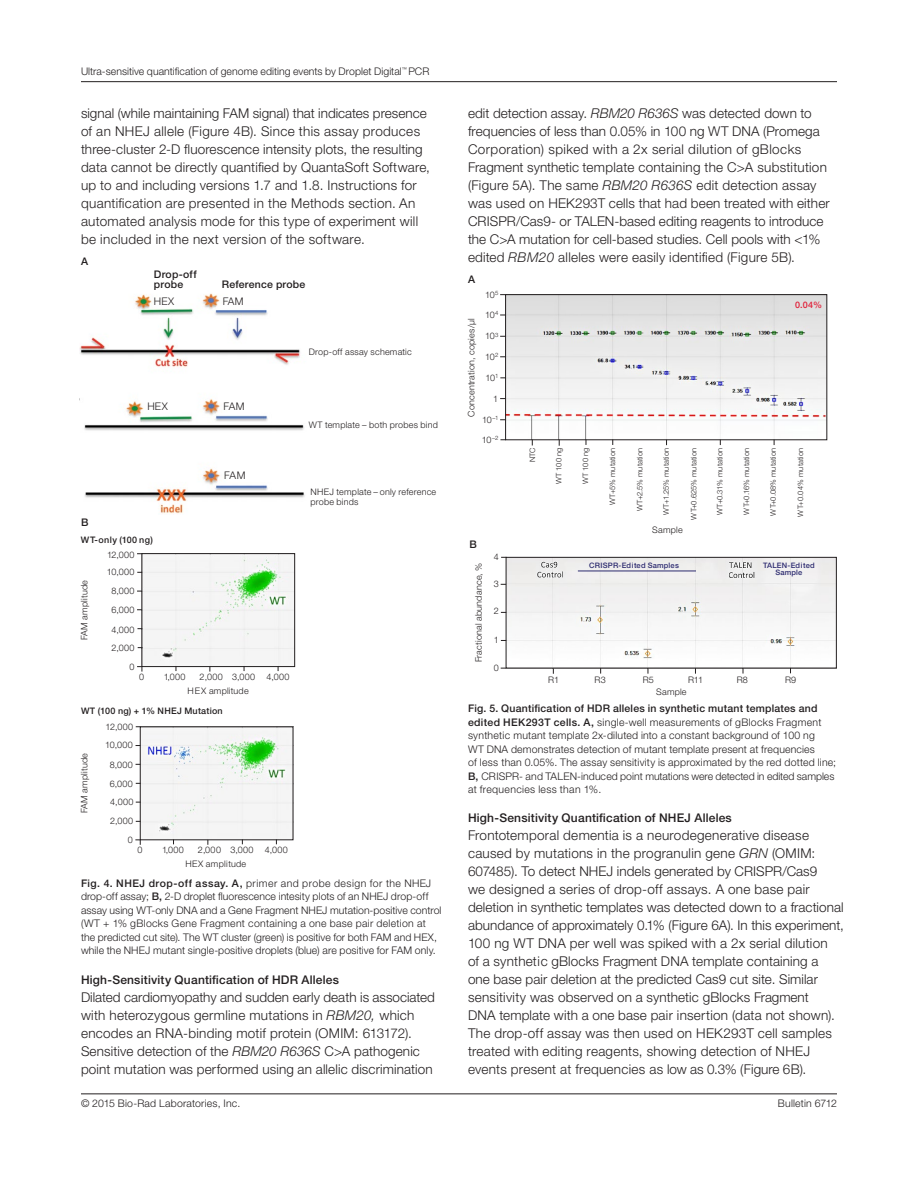
<style>
.page{position:relative;width:918px;height:1188px;background:#fff}
.page>*{position:absolute;margin:0;border:0;box-sizing:border-box;transform-origin:0 0}
.t1{font:300 13.5px/18px "Helvetica Neue LT Std";letter-spacing:.01em;color:#231f20}
.t2{font:500 12px "Helvetica Neue LT Std";letter-spacing:.015em;color:#231f20}
.t3{font:300 10.5px/13.5px "Helvetica Neue LT Std";letter-spacing:.01em;color:#231f20}
.t4{font:500 10.5px/10.5px "Helvetica Neue LT Std";letter-spacing:.02em;color:#231f20}
.t5{font:300 9px/10.8px "Helvetica Neue LT Std";letter-spacing:.025em;color:#231f20}
.t6{font:500 9px "Helvetica Neue LT Std";letter-spacing:.025em;color:#231f20}
.t7{font:500 9px "Helvetica Neue LT Std";letter-spacing:.045em;color:#231f20}
.t8{font:500 9px "Helvetica Neue LT Std";color:#e11e37}
.t9{font:300 7.5px "Helvetica Neue LT Std";letter-spacing:.02em;color:#231f20}
.t10{font:500 7.5px/7.5px "Helvetica Neue LT Std";letter-spacing:.025em;color:#2c2a6f;text-align:center}
.s1{font-weight:500}
.s2{font-style:italic}
</style>
<div class="page">
<hr style="left:81px;top:1094px;width:756px;height:1px;background:#231f20">
<hr style="left:81px;top:81px;width:756px;height:1px;background:#231f20">
<img style="left:79px;top:293px;width:226px;height:221px">
<img style="left:144px;top:555px;width:149px;height:110px">
<div style="left:142px;top:553px;width:153px;height:114px;border:1px solid #231f20"></div>
<svg style="left:137px;top:666px;width:6px;height:6px"></svg>
<img style="left:142px;top:729px;width:149px;height:109px">
<svg style="left:135px;top:840px;width:6px;height:5px"></svg>
<img style="left:507px;top:296px;width:318px;height:142px">
<div style="left:505px;top:294px;width:322px;height:146px;border:1px solid #231f20"></div>
<img style="left:508px;top:559px;width:327px;height:107px">
<div style="left:506px;top:557px;width:331px;height:111px;border:1px solid #231f20"></div>
<hr style="left:578px;top:571px;width:118px;height:1px;background:#2c2a6f">
<p class="t3" style="left:81px;top:64px;width:350px">Ultra-sensitive quantification of genome editing events by Droplet Digital<sup>™</sup> PCR</p>
<p class="t1" style="left:81px;top:104px;width:351px">signal (while maintaining FAM signal) that indicates presence of an NHEJ allele (Figure 4B). Since this assay produces three-cluster 2-D fluorescence intensity plots, the resulting data cannot be directly quantified by QuantaSoft Software, up to and including versions 1.7 and 1.8. Instructions for quantification are presented in the Methods section. An automated analysis mode for this type of experiment will be included in the next version of the software.</p>
<p class="t4" style="left:81px;top:256px;width:9px">A</p>
<p class="t4" style="left:154px;top:269px;width:44px">Drop-off probe</p>
<p class="t4" style="left:222px;top:279px;width:85px">Reference probe</p>
<p class="t3" style="left:154px;top:294px;width:22px">HEX</p>
<p class="t4" style="left:81px;top:516px;width:9px">B</p>
<p class="t3" style="left:147px;top:399px;width:22px">HEX</p>
<p class="t7" style="left:81px;top:535px;width:74px">WT-only (100 ng)</p>
<p class="t5" style="left:107px;top:549px;width:29px">12,000</p>
<p class="t5" style="left:79px;top:640px;width:62px;rotate:-90deg">FAM amplitude</p>
<p class="t5" style="left:107px;top:566px;width:29px">10,000</p>
<p class="t5" style="left:111px;top:586px;width:25px">8,000</p>
<p class="t5" style="left:111px;top:604px;width:25px">6,000</p>
<p class="t5" style="left:112px;top:624px;width:25px">4,000</p>
<p class="t5" style="left:112px;top:642px;width:25px">2,000</p>
<p class="t5" style="left:130px;top:661px;width:7px">0</p>
<p class="t3" style="left:223px;top:294px;width:22px">FAM</p>
<p class="t3" style="left:224px;top:399px;width:22px">FAM</p>
<p class="t3" style="left:224px;top:469px;width:23px">FAM</p>
<p class="t5" style="left:139px;top:671px;width:7px">0</p>
<p class="t5" style="left:164px;top:671px;width:23px">1,000</p>
<p class="t5" style="left:200px;top:671px;width:91px">2,000 3,000 4,000</p>
<p class="t5" style="left:188px;top:685px;width:63px">HEX amplitude</p>
<p class="t6" style="left:81px;top:706px;width:143px">WT (100 ng) + 1% NHEJ Mutation</p>
<p class="t5" style="left:106px;top:721px;width:29px">12,000</p>
<p class="t5" style="left:79px;top:813px;width:62px;rotate:-90deg">FAM amplitude</p>
<p class="t5" style="left:105px;top:740px;width:29px">10,000</p>
<p class="t5" style="left:110px;top:759px;width:25px">8,000</p>
<p class="t5" style="left:110px;top:778px;width:25px">6,000</p>
<p class="t5" style="left:110px;top:796px;width:25px">4,000</p>
<p class="t5" style="left:110px;top:816px;width:25px">2,000</p>
<p class="t5" style="left:128px;top:835px;width:7px">0</p>
<p class="t5" style="left:138px;top:844px;width:7px">0</p>
<p class="t5" style="left:162px;top:844px;width:23px">1,000</p>
<p class="t5" style="left:198px;top:844px;width:91px">2,000 3,000 4,000</p>
<p class="t5" style="left:186px;top:858px;width:62px">HEX amplitude</p>
<p class="t5" style="left:309px;top:346px;width:104px">Drop-off assay schematic</p>
<p class="t5" style="left:309px;top:420px;width:131px">WT template – both probes bind</p>
<p class="t5" style="left:310px;top:486px;width:127px">NHEJ template – only reference probe binds</p>
<p class="t3" style="left:81px;top:876px;width:362px"><span class="s1">Fig. 4. NHEJ drop-off assay. A,</span> primer and probe design for the NHEJ drop-off assay; <span class="s1">B,</span> 2-D droplet fluorescence intesity plots of an NHEJ drop-off assay using WT-only DNA and a Gene Fragment NHEJ mutation-positive control (WT + 1% gBlocks Gene Fragment containing a one base pair deletion at the predicted cut site). The WT cluster (green) is positive for both FAM and HEX, while the NHEJ mutant single-positive droplets (blue) are positive for FAM only.</p>
<p class="t2" style="left:81px;top:972px;width:260px">High-Sensitivity Quantification of HDR Alleles</p>
<p class="t1" style="left:81px;top:988px;width:356px">Dilated cardiomyopathy and sudden early death is associated with heterozygous germline mutations in <span class="s2">RBM20,</span> which encodes an RNA-binding motif protein (OMIM: 613172).<br>Sensitive detection of the <span class="s2">RBM20 R636S</span> C&gt;A pathogenic point mutation was performed using an allelic discrimination</p>
<p class="t1" style="left:468px;top:104px;width:363px">edit detection assay. <span class="s2">RBM20 R636S</span> was detected down to frequencies of less than 0.05% in 100 ng WT DNA (Promega Corporation) spiked with a 2x serial dilution of gBlocks Fragment synthetic template containing the C&gt;A substitution (Figure 5A). The same <span class="s2">RBM20 R636S</span> edit detection assay was used on HEK293T cells that had been treated with either CRISPR/Cas9- or TALEN-based editing reagents to introduce the C&gt;A mutation for cell-based studies. Cell pools with &lt;1% edited <span class="s2">RBM20</span> alleles were easily identified (Figure 5B).</p>
<p class="t4" style="left:468px;top:274px;width:9px">A</p>
<p class="t5" style="left:485px;top:289px;width:15px">10<sup>5</sup></p>
<p class="t5" style="left:485px;top:309px;width:15px">10<sup>4</sup></p>
<p class="t5" style="left:485px;top:331px;width:15px">10<sup>3</sup></p>
<p class="t5" style="left:485px;top:351px;width:15px">10<sup>2</sup></p>
<p class="t5" style="left:485px;top:372px;width:14px">10<sup>1</sup></p>
<p class="t5" style="left:493px;top:393px;width:7px">1</p>
<p class="t5" style="left:482px;top:414px;width:18px">10<sup>–1</sup></p>
<p class="t5" style="left:482px;top:434px;width:18px">10<sup>–2</sup></p>
<p class="t5" style="left:466px;top:417px;width:100px;rotate:-90deg">Concentration, copies/μl</p>
<p class="t4" style="left:470px;top:539px;width:9px">B</p>
<p class="t5" style="left:473px;top:662px;width:101px;rotate:-90deg">Fractional abundance, %</p>
<p class="t5" style="left:494px;top:552px;width:7px">4</p>
<p class="t5" style="left:494px;top:578px;width:7px">3</p>
<p class="t5" style="left:494px;top:606px;width:7px">2</p>
<p class="t5" style="left:494px;top:634px;width:7px">1</p>
<p class="t5" style="left:494px;top:662px;width:7px">0</p>
<p class="t8" style="left:795px;top:300px;width:28px">0.04%</p>
<p class="t9" style="left:528px;top:462px;width:16px;rotate:-90deg">NTC</p>
<p class="t9" style="left:554px;top:484px;width:38px;rotate:-90deg">WT 100 ng</p>
<p class="t9" style="left:581px;top:484px;width:38px;rotate:-90deg">WT 100 ng</p>
<p class="t9" style="left:608px;top:505px;width:59px;rotate:-90deg">WT+5% mutation</p>
<p class="t9" style="left:635px;top:511px;width:65px;rotate:-90deg">WT+2.5% mutation</p>
<p class="t9" style="left:662px;top:515px;width:69px;rotate:-90deg">WT+1.25% mutation</p>
<p class="t9" style="left:689px;top:520px;width:74px;rotate:-90deg">WT+0.625% mutation</p>
<p class="t9" style="left:715px;top:515px;width:69px;rotate:-90deg">WT+0.31% mutation</p>
<p class="t9" style="left:742px;top:515px;width:68px;rotate:-90deg">WT+0.16% mutation</p>
<p class="t9" style="left:769px;top:516px;width:70px;rotate:-90deg">WT+0.08% mutation</p>
<p class="t9" style="left:796px;top:517px;width:70px;rotate:-90deg">WT+0.04% mutation</p>
<p class="t5" style="left:652px;top:524px;width:32px">Sample</p>
<p class="t10" style="left:589px;top:561px;width:91px">CRISPR-Edited Samples</p>
<p class="t10" style="left:763px;top:561px;width:53px">TALEN-Edited<br>Sample</p>
<p class="t5" style="left:548px;top:674px;width:12px">R1</p>
<p class="t5" style="left:595px;top:674px;width:13px">R3</p>
<p class="t5" style="left:643px;top:674px;width:13px">R5</p>
<p class="t5" style="left:688px;top:674px;width:17px">R11</p>
<p class="t5" style="left:737px;top:674px;width:13px">R8</p>
<p class="t5" style="left:785px;top:674px;width:13px">R9</p>
<p class="t5" style="left:656px;top:687px;width:32px">Sample</p>
<p class="t3" style="left:468px;top:701px;width:370px"><span class="s1">Fig. 5. Quantification of HDR alleles in synthetic mutant templates and edited HEK293T cells. A,</span> single-well measurements of gBlocks Fragment synthetic mutant template 2x-diluted into a constant background of 100 ng<br>WT DNA demonstrates detection of mutant template present at frequencies<br>of less than 0.05%. The assay sensitivity is approximated by the red dotted line; <span class="s1">B,</span> CRISPR- and TALEN-induced point mutations were detected in edited samples at frequencies less than 1%.</p>
<p class="t2" style="left:468px;top:810px;width:265px">High-Sensitivity Quantification of NHEJ Alleles</p>
<p class="t1" style="left:468px;top:825px;width:377px">Frontotemporal dementia is a neurodegenerative disease caused by mutations in the progranulin gene <span class="s2">GRN</span> (OMIM:<br>607485). To detect NHEJ indels generated by CRISPR/Cas9<br>we designed a series of drop-off assays. A one base pair deletion in synthetic templates was detected down to a fractional abundance of approximately 0.1% (Figure 6A). In this experiment, 100 ng WT DNA per well was spiked with a 2x serial dilution<br>of a synthetic gBlocks Fragment DNA template containing a<br>one base pair deletion at the predicted Cas9 cut site. Similar sensitivity was observed on a synthetic gBlocks Fragment<br>DNA template with a one base pair insertion (data not shown).<br>The drop-off assay was then used on HEK293T cell samples treated with editing reagents, showing detection of NHEJ events present at frequencies as low as 0.3% (Figure 6B).</p>
<p class="t3" style="left:81px;top:1096px;width:161px">© 2015 Bio-Rad Laboratories, Inc.</p>
<p class="t3" style="left:778px;top:1096px;width:61px">Bulletin 6712</p>
</div>
